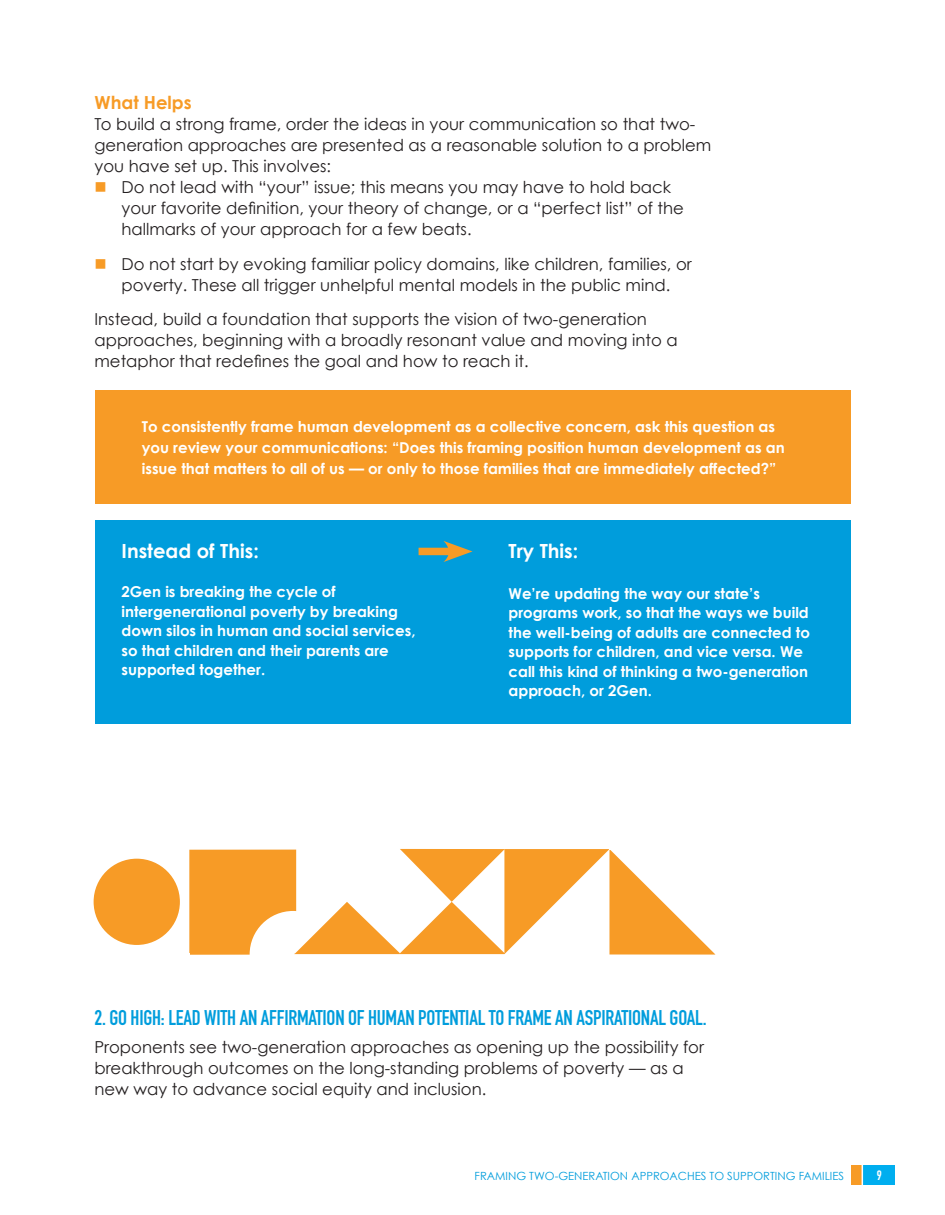
<style>
.page{position:relative;width:945px;height:1215px;background:#fff}
.page>*{position:absolute;margin:0;border:0;box-sizing:border-box;transform-origin:0 0}
.subhead_-_14_14_oran{font:21px "DIN Engschrift";letter-spacing:-.01em;color:#009ddc}
.text_box_-_9_11_blac{font:700 19.5px "Century Gothic";color:#fff}
.Subhead2{font:700 18px "Century Gothic";color:#f79b26}
.body_copy_-_9_12_bla{font:16.5px/21px "Century Gothic";color:#231f20}
.text_box_-_9_11_blac-2{font:700 15px/19.5px "Century Gothic";color:#fff}
.t1{font:13.5px "DIN Engschrift";color:#fff}
.t2{font:11.25px "Century Gothic";color:#009ddc}
</style>
<div class="page">
<div style="left:851px;top:1165px;width:21px;height:20px;background:#f79b26"></div>
<div style="left:862px;top:1165px;width:33px;height:20px;background:#00aeef"></div>
<svg style="left:862px;top:1165px;width:1px;height:20px"></svg>
<svg style="left:294px;top:848px;width:315px;height:106px"></svg>
<svg style="left:353px;top:849px;width:46px;height:44px"></svg>
<svg style="left:609px;top:850px;width:106px;height:105px"></svg>
<svg style="left:93px;top:850px;width:203px;height:105px;fill:#f79b26"></svg>
<div style="left:94px;top:859px;width:86px;height:86px;background:#f79b26;border-radius:50%"></div>
<div style="left:0;top:954px;width:189px;height:111px;background:#fff"></div>
<div style="left:95px;top:391px;width:756px;height:113px;background:#f79b26"></div>
<div style="left:95px;top:520px;width:756px;height:204px;background:#009ddc"></div>
<div style="left:419px;top:548px;width:37px;height:7px;background:#f79b26"></div>
<svg style="left:443px;top:541px;width:30px;height:21px"></svg>
<p class="Subhead2" style="left:94px;top:91px;width:99px">What Helps</p>
<p class="body_copy_-_9_12_bla" style="left:94px;top:113px;width:618px">To build a strong frame, order the ideas in your communication so that two&shy;generation approaches are presented as a reasonable solution to a problem you have set up. This involves:</p>
<p class="body_copy_-_9_12_bla" style="left:121px;top:176px;width:564px">Do not lead with “your” issue; this means you may have to hold back your favorite definition, your theory of change, or a “perfect list” of the hallmarks of your approach for a few beats.</p>
<p class="body_copy_-_9_12_bla" style="left:121px;top:253px;width:572px">Do not start by evoking familiar policy domains, like children, families, or poverty. These all trigger unhelpful mental models in the public mind.</p>
<p class="body_copy_-_9_12_bla" style="left:94px;top:308px;width:585px">Instead, build a foundation that supports the vision of two-generation approaches, beginning with a broadly resonant value and moving into a metaphor that redefines the goal and how to reach it.</p>
<p class="text_box_-_9_11_blac-2" style="left:142px;top:416px;width:644px;line-height:21px">To consistently frame human development as a collective concern, ask this question as you review your communications: “Does this framing position human development as an issue that matters to all of us — or only to those families that are immediately affected?”</p>
<p class="text_box_-_9_11_blac" style="left:122px;top:539px;width:139px">Instead of This:</p>
<p class="text_box_-_9_11_blac-2" style="left:122px;top:582px;width:295px">2Gen is breaking the cycle of intergenerational poverty by breaking down silos in human and social services, so that children and their parents are supported together.</p>
<p class="text_box_-_9_11_blac" style="left:509px;top:539px;width:71px">Try This:</p>
<p class="text_box_-_9_11_blac-2" style="left:509px;top:583px;width:303px">We’re updating the way our state’s programs work, so that the ways we build the well-being of adults are connected to supports for children, and vice versa. We call this kind of thinking a two-generation approach, or 2Gen.</p>
<p class="subhead_-_14_14_oran" style="left:94px;top:1005px;width:614px">2. GO HIGH: LEAD WITH AN AFFIRMATION OF HUMAN POTENTIAL TO FRAME AN ASPIRATIONAL GOAL.</p>
<p class="body_copy_-_9_12_bla" style="left:94px;top:1036px;width:611px">Proponents see two-generation approaches as opening up the possibility for breakthrough outcomes on the long-standing problems of poverty — as a new way to advance social equity and inclusion.</p>
<p class="t2" style="left:475px;top:1169px;width:371px">FRAMING TWO-GENERATION APPROACHES TO SUPPORTING FAMILIES</p>
<p class="t1" style="left:877px;top:1168px;width:7px">9</p>
</div>
